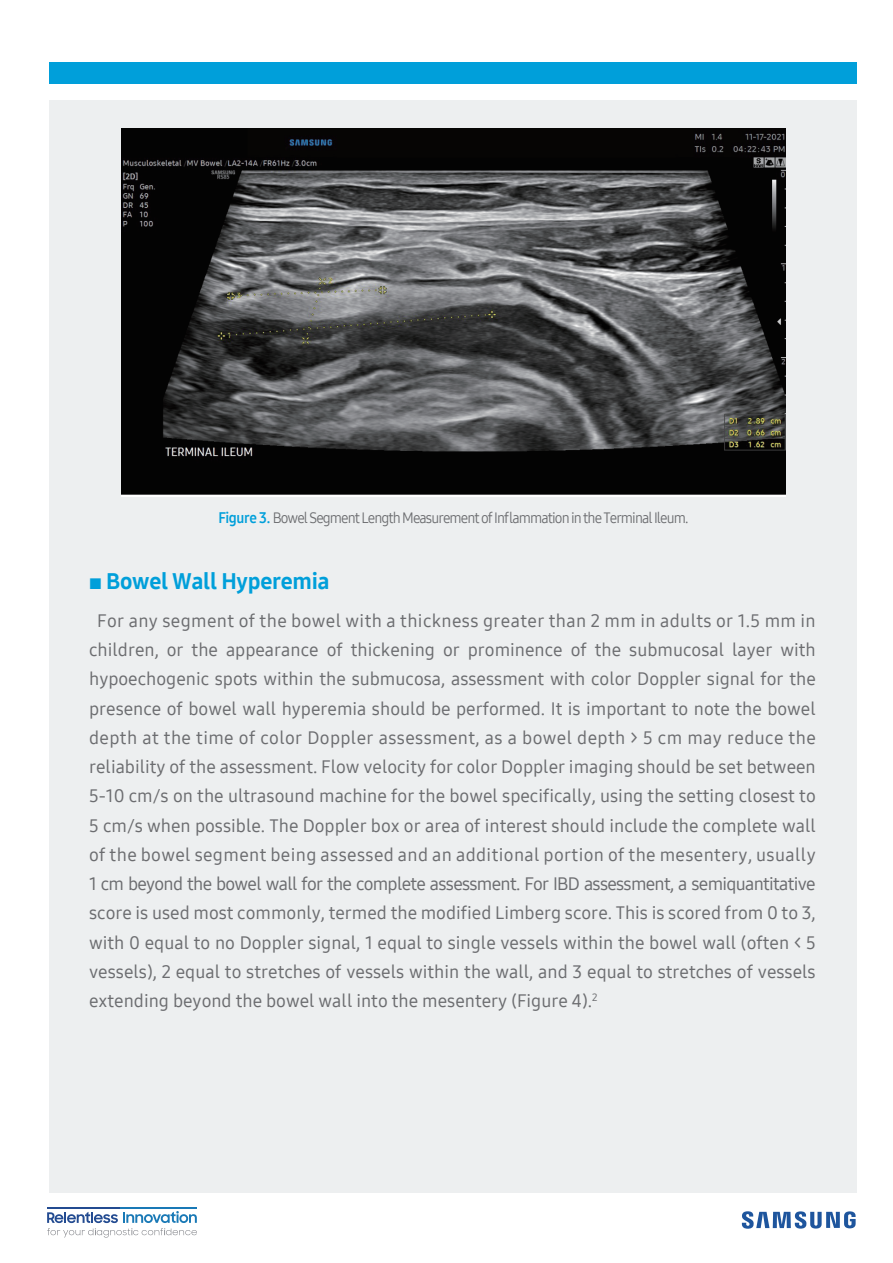
<style>
.page{position:relative;width:893px;height:1263px;background:#fff}
.page>*{position:absolute;margin:0;border:0;box-sizing:border-box;transform-origin:0 0}
.t1{font:22.5px "Samsung One 800";letter-spacing:-.01em;color:#009fda}
.t2{font:18px/29.2px "Samsung One 500";color:#6c6d70;text-align:justify}
.t3{font:15px "Samsung One 400";letter-spacing:-.065em;color:#6c6d70;scale:.94 1}
.s1{font-family:"Samsung One 700";color:#009fda}
.s2{font-size:15px}
</style>
<div class="page">
<div style="left:49px;top:100px;width:808px;height:1093px;background:#edeff0"></div>
<div style="left:49px;top:62px;width:808px;height:21px;background:#009fda"></div>
<hr style="left:47px;top:1208px;width:73px;height:1px;background:#234b91">
<hr style="left:120px;top:1208px;width:77px;height:1px;background:#1979b6">
<svg style="left:47px;top:1211px;width:150px;height:26px"></svg>
<svg style="left:742px;top:1211px;width:114px;height:18px"></svg>
<img style="left:122px;top:129px;width:663px;height:367px">
<p class="t3" style="left:218px;top:508px;width:502px"><span class="s1">Figure 3.</span> Bowel Segment Length Measurement of Inflammation in the Terminal Ileum.</p>
<p class="t1" style="left:89px;top:566px;width:242px"><span class="s2">■</span> Bowel Wall Hyperemia</p>
<p class="t2" style="left:89px;top:606px;width:728px;text-indent:8px">For any segment of the bowel with a thickness greater than 2 mm in adults or 1.5 mm in children, or the appearance of thickening or prominence of the submucosal layer with hypoechogenic spots within the submucosa, assessment with color Doppler signal for the presence of bowel wall hyperemia should be performed. It is important to note the bowel depth at the time of color Doppler assessment, as a bowel depth &gt; 5 cm may reduce the reliability of the assessment. Flow velocity for color Doppler imaging should be set between 5-10 cm/s on the ultrasound machine for the bowel specifically, using the setting closest to 5 cm/s when possible. The Doppler box or area of interest should include the complete wall of the bowel segment being assessed and an additional portion of the mesentery, usually 1 cm beyond the bowel wall for the complete assessment. For IBD assessment, a semiquantitative score is used most commonly, termed the modified Limberg score. This is scored from 0 to 3, with 0 equal to no Doppler signal, 1 equal to single vessels within the bowel wall (often &lt; 5 vessels), 2 equal to stretches of vessels within the wall, and 3 equal to stretches of vessels extending beyond the bowel wall into the mesentery (Figure 4).<sup>2</sup></p>
</div>
